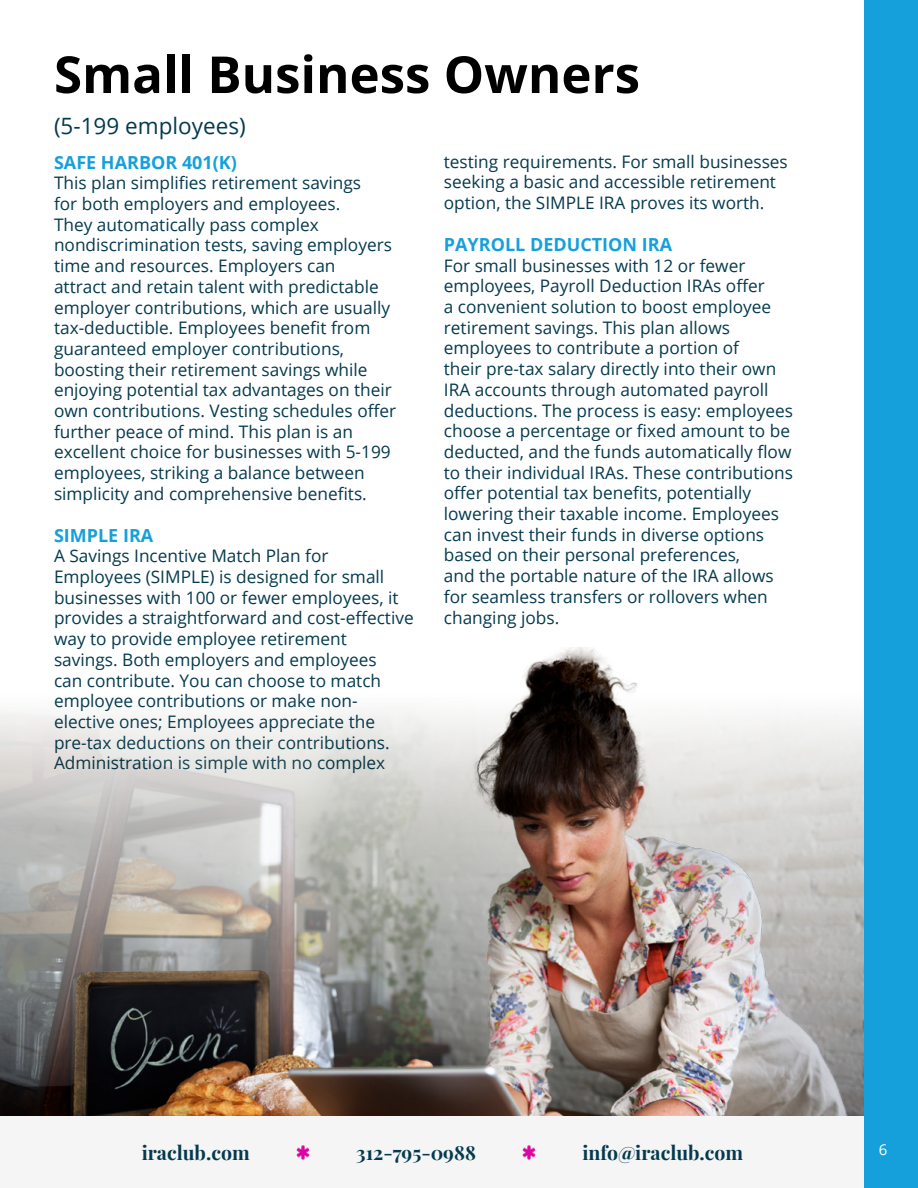
<style>
.page{position:relative;width:918px;height:1188px;background:#fff}
.page>*{position:absolute;margin:0;border:0;box-sizing:border-box;transform-origin:0 0}
.t1{font:700 51px "Open Sans";color:#000}
.t2{font:22.5px "Open Sans";color:#053a4e}
.t3{font:700 19.5px "Playfair Display";color:#053a4e}
.t4{font:700 18px "Open Sans";color:#16a0db}
.t5{font:17.25px/20.7px "Open Sans";color:#053a4e}
.t6{font:15px "Open Sans";color:#fff}
</style>
<div class="page">
<img style="left:0;top:648px;width:864px;height:468px">
<div style="left:0;top:1116px;width:918px;height:72px;background:#f5f5f5"></div>
<div style="left:864px;top:0;width:54px;height:1188px;background:#16a0db"></div>
<img style="left:296px;top:1145px;width:14px;height:15px">
<img style="left:522px;top:1145px;width:14px;height:15px">
<h1 class="t1" style="left:54px;top:39px;width:588px">Small Business Owners</h1>
<h2 class="t2" style="left:54px;top:110px;width:193px">(5-199 employees)</h2>
<p class="t4" style="left:54px;top:149px;width:185px">SAFE HARBOR 401(K)</p>
<p class="t5" style="left:54px;top:172px;width:344px">This plan simplifies retirement savings<br>for both employers and employees.<br>They automatically pass complex nondiscrimination tests, saving employers time and resources. Employers can<br>attract and retain talent with predictable employer contributions, which are usually tax-deductible. Employees benefit from guaranteed employer contributions, boosting their retirement savings while enjoying potential tax advantages on their own contributions. Vesting schedules offer further peace of mind. This plan is an excellent choice for businesses with 5-199 employees, striking a balance between simplicity and comprehensive benefits.</p>
<p class="t4" style="left:54px;top:522px;width:101px">SIMPLE IRA</p>
<p class="t5" style="left:54px;top:545px;width:361px">A Savings Incentive Match Plan for Employees (SIMPLE) is designed for small businesses with 100 or fewer employees, it provides a straightforward and cost-effective way to provide employee retirement savings. Both employers and employees<br>can contribute. You can choose to match employee contributions or make non&shy;elective ones; Employees appreciate the pre-tax deductions on their contributions.<br>Administration is simple with no complex</p>
<p class="t5" style="left:444px;top:151px;width:345px">testing requirements. For small businesses seeking a basic and accessible retirement option, the SIMPLE IRA proves its worth.</p>
<p class="t4" style="left:444px;top:232px;width:230px">PAYROLL DEDUCTION IRA</p>
<p class="t5" style="left:444px;top:255px;width:351px">For small businesses with 12 or fewer employees, Payroll Deduction IRAs offer<br>a convenient solution to boost employee retirement savings. This plan allows employees to contribute a portion of<br>their pre-tax salary directly into their own IRA accounts through automated payroll deductions. The process is easy: employees choose a percentage or fixed amount to be deducted, and the funds automatically flow to their individual IRAs. These contributions offer potential tax benefits, potentially lowering their taxable income. Employees can invest their funds in diverse options based on their personal preferences,<br>and the portable nature of the IRA allows for seamless transfers or rollovers when changing jobs.</p>
<p class="t3" style="left:142px;top:1137px;width:109px">iraclub.com</p>
<p class="t3" style="left:582px;top:1137px;width:162px">info@iraclub.com</p>
<p class="t3" style="left:356px;top:1137px;width:121px">312-795-0988</p>
<p class="t6" style="left:879px;top:1139px;width:10px">6</p>
</div>
